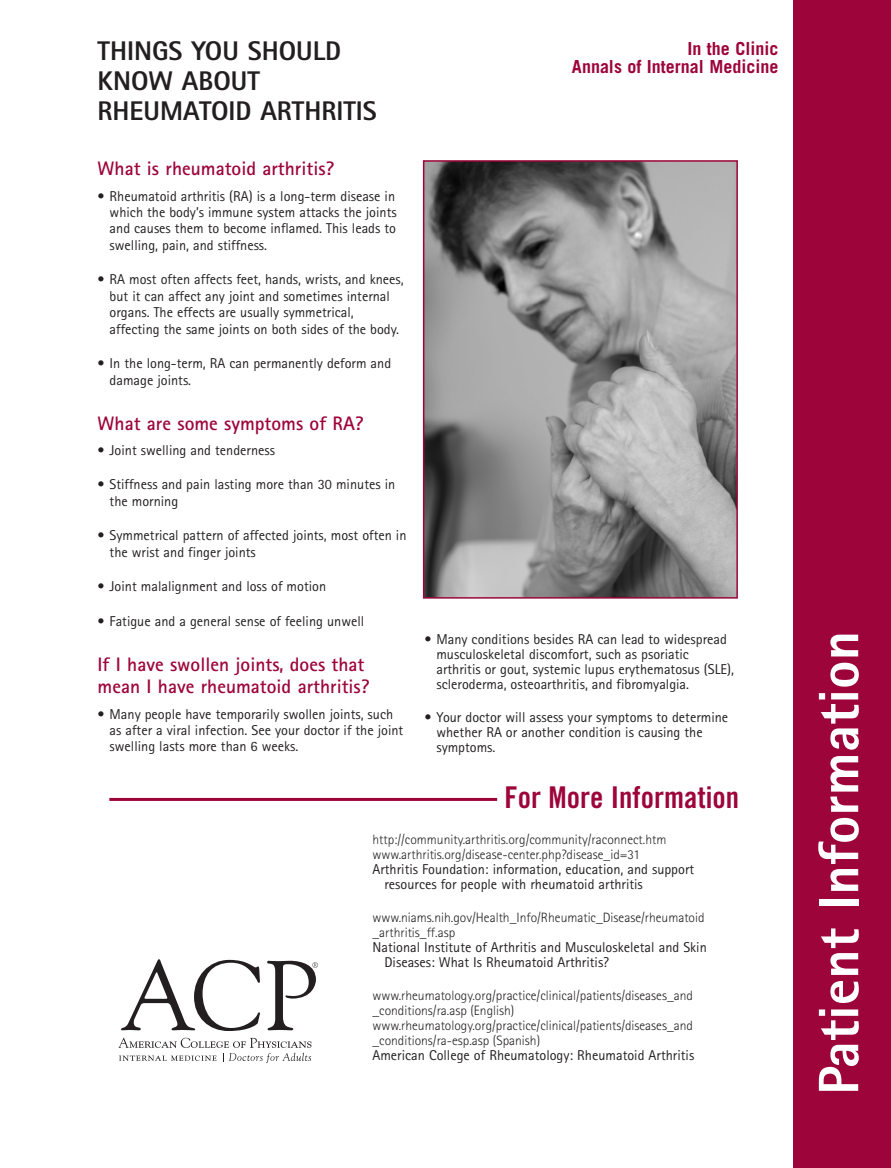
<style>
.page{position:relative;width:891px;height:1168px;background:#fff}
.page>*{position:absolute;margin:0;border:0;box-sizing:border-box;transform-origin:0 0}
.t1{font:800 57px "Rotis Sans Serif";color:#fff}
.t2{font:30px "Trade Gothic Bold Cond Twenty";color:#9d053a}
.t3{font:800 27px/30px "Rotis Sans Serif";color:#231f20}
.t4{font:700 19.5px/22.5px "Rotis Sans Serif";color:#9d053a}
.t5{font:700 18px/18px "Trade Gothic";color:#9d053a;text-align:right}
.t6{font:14.25px/16.5px "Rotis Sans Serif";color:#231f20}
.t7{font:300 13.5px/15px "Rotis Sans Serif";color:#231f20}
</style>
<div class="page">
<div style="left:793px;top:0;width:98px;height:1167px;background:#9d053a"></div>
<hr style="left:109px;top:797px;width:388px;height:3px;background:#9d053a">
<svg style="left:121px;top:959px;width:139px;height:71px"></svg>
<svg style="left:118px;top:1037px;width:193px;height:25px"></svg>
<svg style="left:267px;top:960px;width:51px;height:70px"></svg>
<img style="left:426px;top:163px;width:309px;height:432px">
<div style="left:423px;top:160px;width:315px;height:438px;border:2px solid #9d053a"></div>
<h3 class="t3" style="left:98px;top:39px;width:281px">THINGS YOU SHOULD<br>KNOW ABOUT<br>RHEUMATOID ARTHRITIS</h3>
<p class="t5" style="left:572px;top:41px;width:208px">In the Clinic<br>Annals of Internal Medicine</p>
<h3 class="t4" style="left:98px;top:159px;width:238px">What is rheumatoid arthritis?</h3>
<p class="t6" style="left:110px;top:189px;width:289px;text-align:justify;text-indent:-12px">• Rheumatoid arthritis (RA) is a long-term disease in which the body’s immune system attacks the joints and causes them to become inflamed. This leads to swelling, pain, and stiffness.</p>
<p class="t6" style="left:110px;top:273px;width:296px;text-indent:-12px">• RA most often affects feet, hands, wrists, and knees, but it can affect any joint and sometimes internal organs. The effects are usually symmetrical, affecting the same joints on both sides of the body.</p>
<p class="t6" style="left:110px;top:356px;width:283px;text-indent:-12px">• In the long-term, RA can permanently deform and damage joints.</p>
<h3 class="t4" style="left:98px;top:413px;width:267px">What are some symptoms of RA?</h3>
<p class="t6" style="left:98px;top:443px;width:179px">• Joint swelling and tenderness</p>
<p class="t6" style="left:110px;top:477px;width:287px;text-indent:-12px">• Stiffness and pain lasting more than 30 minutes in the morning</p>
<p class="t6" style="left:110px;top:528px;width:298px;text-indent:-12px">• Symmetrical pattern of affected joints, most often in the wrist and finger joints</p>
<p class="t6" style="left:98px;top:579px;width:230px">• Joint malalignment and loss of motion</p>
<p class="t6" style="left:98px;top:614px;width:268px">• Fatigue and a general sense of feeling unwell</p>
<h3 class="t4" style="left:98px;top:654px;width:273px">If I have swollen joints, does that mean I have rheumatoid arthritis?</h3>
<p class="t6" style="left:110px;top:706px;width:295px;text-indent:-12px">• Many people have temporarily swollen joints, such as after a viral infection. See your doctor if the joint swelling lasts more than 6 weeks.</p>
<p class="t6" style="left:436px;top:632px;width:299px;line-height:15px;text-indent:-12px">• Many conditions besides RA can lead to widespread musculoskeletal discomfort, such as psoriatic arthritis or gout, systemic lupus erythematosus (SLE), scleroderma, osteoarthritis, and fibromyalgia.</p>
<p class="t6" style="left:436px;top:710px;width:293px;line-height:15px;text-indent:-12px">• Your doctor will assess your symptoms to determine whether RA or another condition is causing the symptoms.</p>
<h2 class="t2" style="left:505px;top:786px;width:236px">For More Information</h2>
<p class="t7" style="left:372px;top:832px;width:295px">http://community.arthritis.org/community/raconnect.htm www.arthritis.org/disease-center.php?disease_id=31</p>
<p class="t6" style="left:384px;top:862px;width:311px;line-height:15px;text-indent:-12px">Arthritis Foundation: information, education, and support resources for people with rheumatoid arthritis</p>
<p class="t7" style="left:372px;top:910px;width:334px">www.niams.nih.gov/Health_Info/Rheumatic_Disease/rheumatoid _arthritis_ff.asp</p>
<p class="t6" style="left:384px;top:940px;width:324px;line-height:15px;text-indent:-12px">National Institute of Arthritis and Musculoskeletal and Skin<br>Diseases: What Is Rheumatoid Arthritis?</p>
<p class="t7" style="left:372px;top:988px;width:322px">www.rheumatology.org/practice/clinical/patients/diseases_and _conditions/ra.asp (English) www.rheumatology.org/practice/clinical/patients/diseases_and _conditions/ra-esp.asp (Spanish)</p>
<p class="t6" style="left:372px;top:1047px;width:323px">American College of Rheumatology: Rheumatoid Arthritis</p>
<h1 class="t1" style="left:819px;top:1094px;width:465px;rotate:-90deg">Patient Information</h1>
</div>
